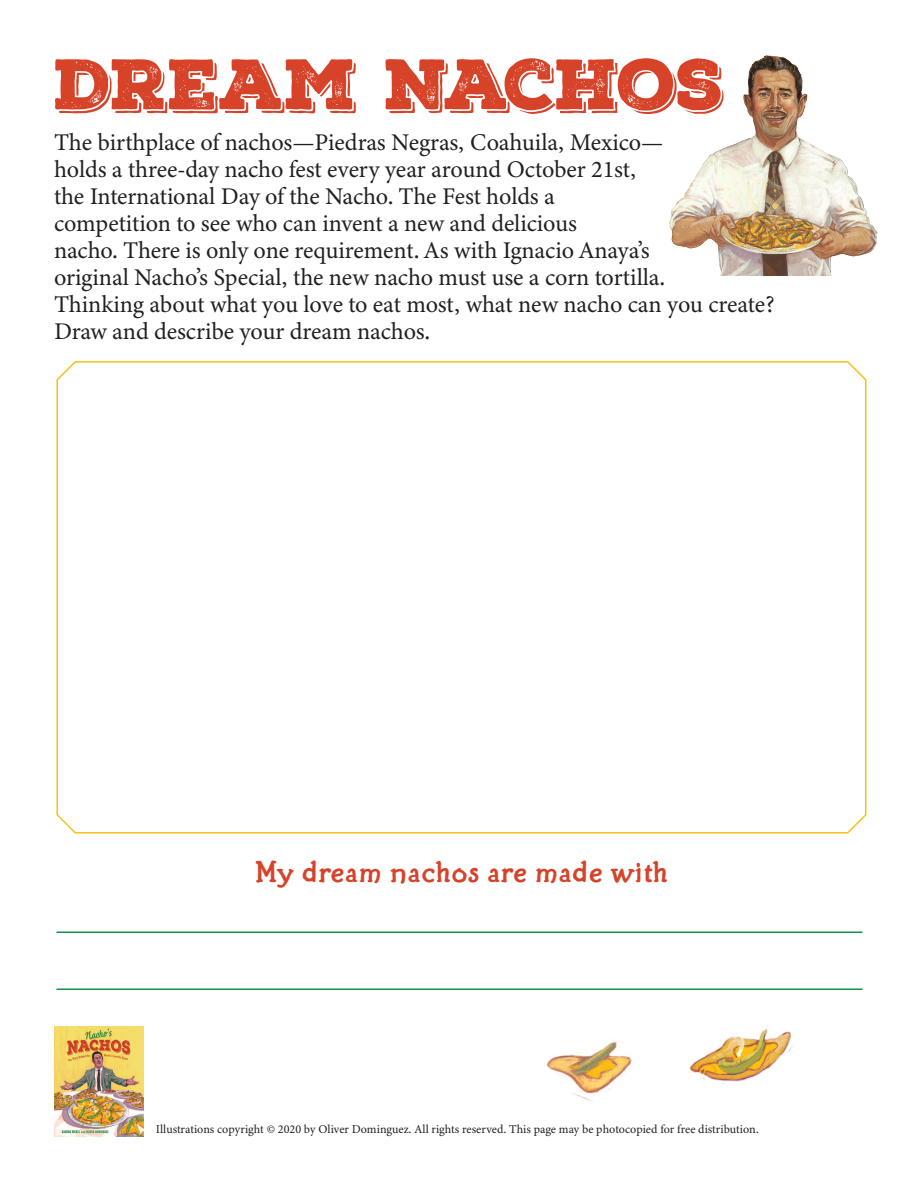
<style>
.page{position:relative;width:918px;height:1188px;background:#fff}
.page>*{position:absolute;margin:0;border:0;box-sizing:border-box;transform-origin:0 0}
.NewMainHead{font:69px "Nexa Rust Slab Black Shadow 01";letter-spacing:-.01em;color:#d64329}
.Paragraph_Style_1{font:31.5px "Alghe Bol";color:#d64329}
.Instructions{font:24px/27px "Minion Variable Concept";letter-spacing:-.005em;color:#231f20}
.t1{font:12px "Minion Variable Concept";color:#231f20}
.s1{font-family:"Minion Pro"}
</style>
<div class="page">
<img style="left:54px;top:1026px;width:90px;height:110px">
<img style="left:669px;top:55px;width:209px;height:220px">
<hr style="left:56px;top:988px;width:806px;height:2px;background:#0f9447">
<hr style="left:56px;top:932px;width:806px;height:1px;background:#0f9447">
<svg style="left:56px;top:361px;width:811px;height:473px"></svg>
<img style="left:688px;top:1026px;width:106px;height:58px">
<img style="left:546px;top:1040px;width:86px;height:61px">
<p class="NewMainHead" style="left:54px;top:38px;width:671px">DREAM NACHOS</p>
<p class="Instructions" style="left:54px;top:128px;width:722px">The birthplace of nachos—Piedras Negras, Coahuila, Mexico—<br>holds a three-day nacho fest every year around October 21st,<br>the International Day of the Nacho. The Fest holds a<br>competition to see who can invent a new and delicious<br>nacho. There is only one requirement. As with Ignacio Anaya’s<br>original Nacho’s Special, the new nacho must use a corn tortilla.<br>Thinking about what you love to eat most, what new nacho can you create?<br>Draw and describe your dream nachos.</p>
<p class="Paragraph_Style_1" style="left:255px;top:855px;width:415px">My dream nachos are made with</p>
<p class="t1" style="left:156px;top:1121px;width:604px">Illustrations copyright <span class="s1">©</span> 2020 by Oliver Dominguez. All rights reserved. This page may be photocopied for free distribution.</p>
</div>
